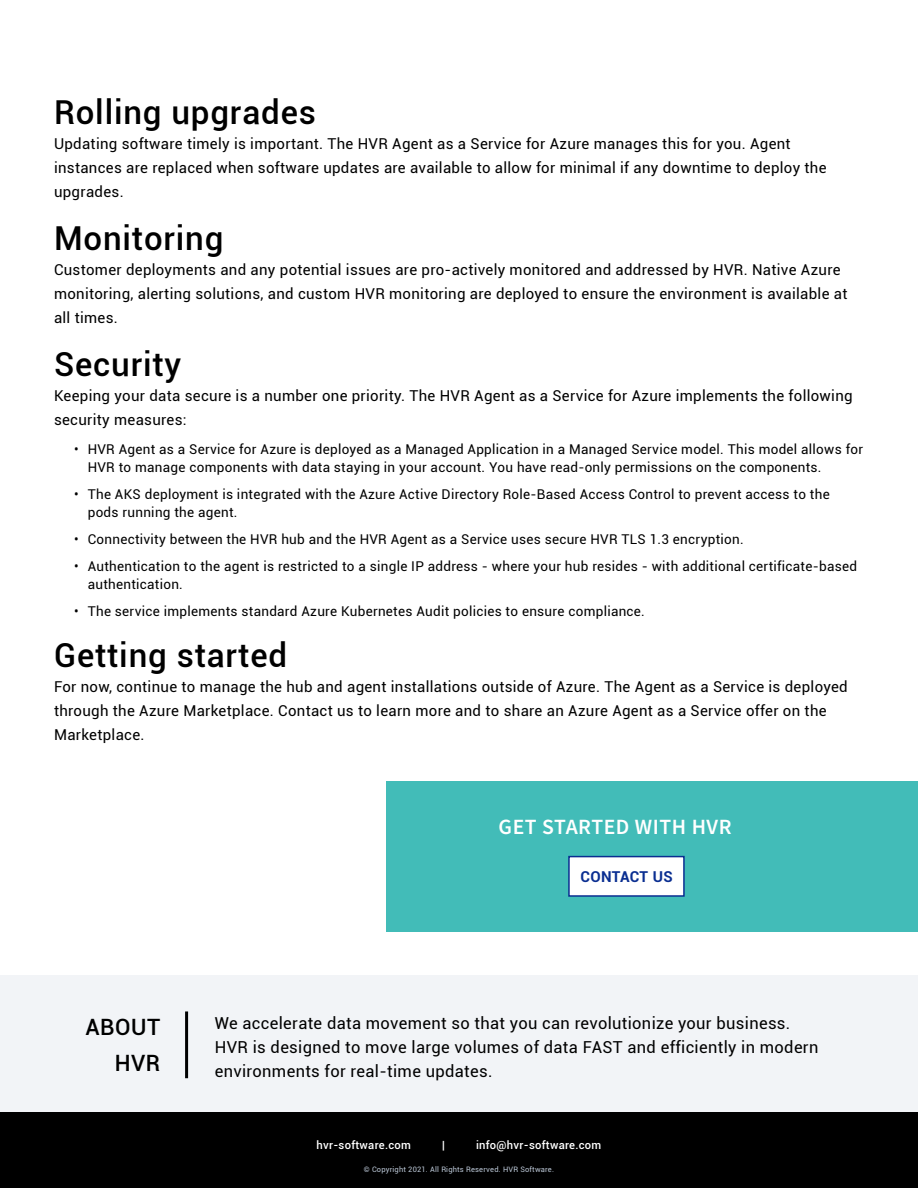
<style>
.page{position:relative;width:918px;height:1188px;background:#fff}
.page>*{position:absolute;margin:0;border:0;box-sizing:border-box;transform-origin:0 0}
.t1{font:500 33px "Roboto";letter-spacing:.025em;color:#000}
.t2{font:500 22.5px/36px "Roboto";letter-spacing:.025em;color:#000;text-align:right}
.t3{font:600 21.75px "Source Sans Pro";letter-spacing:.025em;color:#fff}
.t4{font:16.5px/24px "Roboto";letter-spacing:.02em;color:#000}
.t5{font:15px/24px "Roboto";letter-spacing:.02em;color:#000}
.t6{font:700 15px "Roboto";letter-spacing:.02em;color:#0a2e91}
.t7{font:13.5px/18px "Roboto";letter-spacing:.02em;color:#000}
.t8{font:500 11.25px "Roboto";letter-spacing:.025em;color:#fff}
.t9{font:7.5px "Roboto";letter-spacing:.025em;color:#bbc7d6}
</style>
<div class="page">
<div style="left:0;top:1112px;width:918px;height:76px;background:#000"></div>
<div style="left:0;top:975px;width:918px;height:137px;background:#f2f4f7"></div>
<hr style="left:185px;top:1011px;width:3px;height:67px;background:#000">
<div style="left:387px;top:781px;width:531px;height:151px;background:#42bcb8"></div>
<div style="left:568px;top:856px;width:117px;height:41px;background:#fff;border:2px solid #0a2e91"></div>
<h1 class="t1" style="left:54px;top:89px;width:263px">Rolling upgrades</h1>
<p class="t5" style="left:54px;top:131px;width:774px">Updating software timely is important. The HVR Agent as a Service for Azure manages this for you. Agent instances are replaced when software updates are available to allow for minimal if any downtime to deploy the upgrades.</p>
<h1 class="t1" style="left:54px;top:215px;width:171px">Monitoring</h1>
<p class="t5" style="left:54px;top:257px;width:795px">Customer deployments and any potential issues are pro-actively monitored and addressed by HVR. Native Azure monitoring, alerting solutions, and custom HVR monitoring are deployed to ensure the environment is available at all times.</p>
<h1 class="t1" style="left:54px;top:341px;width:129px">Security</h1>
<p class="t5" style="left:54px;top:383px;width:800px">Keeping your data secure is a number one priority. The HVR Agent as a Service for Azure implements the following security measures:</p>
<p class="t7" style="left:88px;top:439px;width:777px;text-indent:-14px">• HVR Agent as a Service for Azure is deployed as a Managed Application in a Managed Service model. This model allows for<br>HVR to manage components with data staying in your account. You have read-only permissions on the components.</p>
<p class="t7" style="left:88px;top:484px;width:743px;text-indent:-14px">• The AKS deployment is integrated with the Azure Active Directory Role-Based Access Control to prevent access to the pods running the agent.</p>
<p class="t7" style="left:74px;top:529px;width:671px">• Connectivity between the HVR hub and the HVR Agent as a Service uses secure HVR TLS 1.3 encryption.</p>
<p class="t7" style="left:88px;top:556px;width:771px;text-indent:-14px">• Authentication to the agent is restricted to a single IP address - where your hub resides - with additional certificate-based authentication.</p>
<p class="t7" style="left:74px;top:601px;width:572px">• The service implements standard Azure Kubernetes Audit policies to ensure compliance.</p>
<h1 class="t1" style="left:54px;top:632px;width:235px">Getting started</h1>
<p class="t5" style="left:54px;top:674px;width:795px">For now, continue to manage the hub and agent installations outside of Azure. The Agent as a Service is deployed through the Azure Marketplace. Contact us to learn more and to share an Azure Agent as a Service offer on the<br>Marketplace.</p>
<h3 class="t3" style="left:499px;top:813px;width:235px">GET STARTED WITH HVR</h3>
<p class="t6" style="left:580px;top:866px;width:94px">CONTACT US</p>
<h2 class="t2" style="left:85px;top:1008px;width:76px">ABOUT<br>HVR</h2>
<p class="t4" style="left:215px;top:1010px;width:605px">We accelerate data movement so that you can revolutionize your business.<br>HVR is designed to move large volumes of data FAST and efficiently in modern environments for real-time updates.</p>
<p class="t8" style="left:317px;top:1137px;width:96px">hvr-software.com</p>
<p class="t8" style="left:442px;top:1137px;width:4px">|</p>
<p class="t8" style="left:476px;top:1137px;width:127px">info@hvr-software.com</p>
<p class="t9" style="left:364px;top:1164px;width:192px">© Copyright 2021. All Rights Reserved. HVR Software.</p>
</div>
